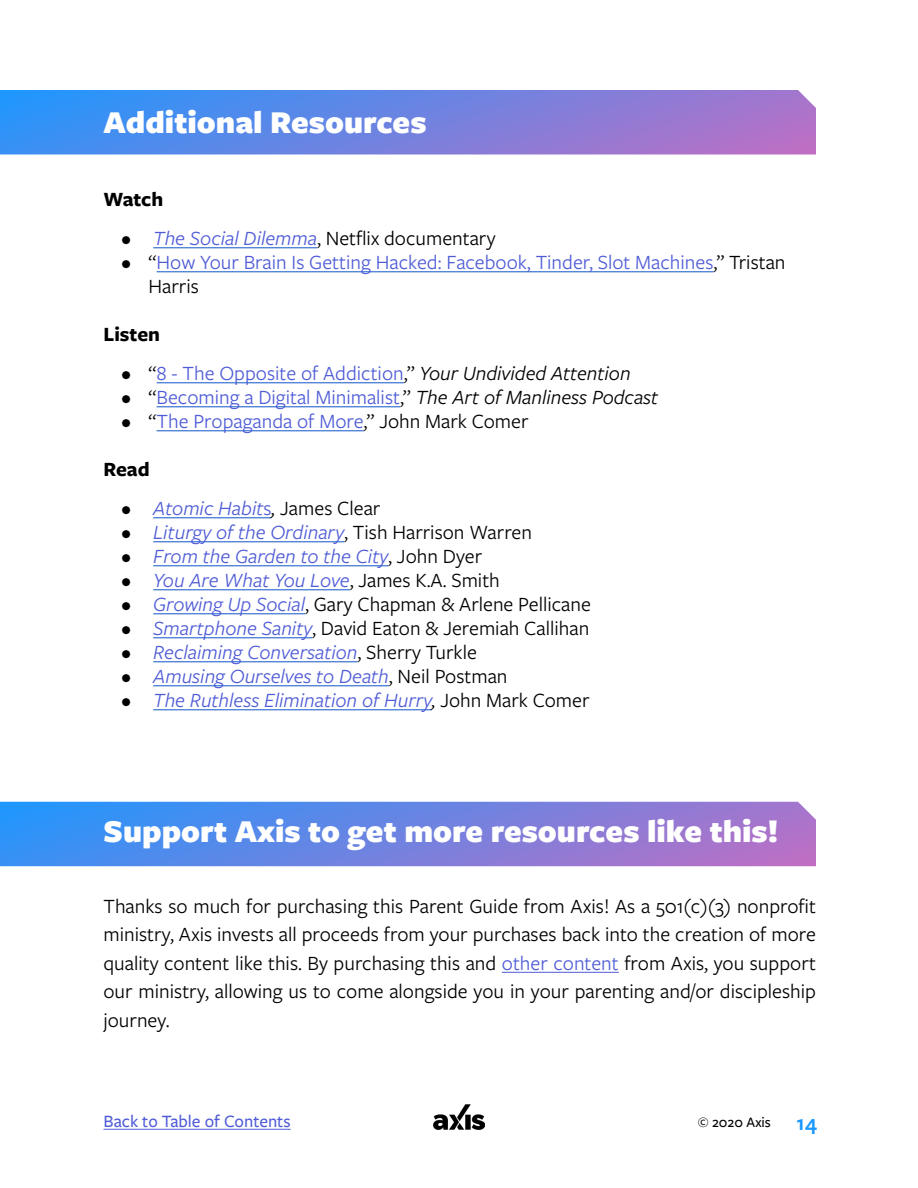
<style>
.page{position:relative;width:918px;height:1188px;background:#fff}
.page>*{position:absolute;margin:0;border:0;box-sizing:border-box;transform-origin:0 0}
.t1{font:900 33px "Freight Sans Pro";color:#fff}
.t2{font:21px/28.5px "Freight Sans Pro";color:#000;text-align:justify}
.t3{font:italic 21px "Freight Sans Pro";color:#4f5cd6}
.t4{font:21px/24px "Freight Sans Pro";color:#4f5cd6}
.t5{font:700 21px "Freight Sans Pro";color:#000}
.t6{font:500 18px "Freight Sans Pro";color:#4f5cd6}
.t7{font:500 15px "Freight Sans Pro";color:#000}
.s1{font-style:italic}
.s2{font-style:italic;color:#4f5cd6}
.s3{color:#000}
.s4{font-style:italic;color:#000}
.s5{font-style:normal}
.s6{font-style:normal;color:#000}
.s7{color:#4f5cd6}
.s8{font-weight:600;font-size:22.5px;color:#1b98ff}
</style>
<div class="page">
<img style="left:434px;top:1104px;width:50px;height:26px">
<hr style="left:153px;top:248px;width:164px;height:1px;background:#15c">
<hr style="left:157px;top:272px;width:557px;height:1px;background:#15c">
<hr style="left:157px;top:383px;width:247px;height:1px;background:#15c">
<hr style="left:157px;top:407px;width:243px;height:1px;background:#15c">
<hr style="left:157px;top:431px;width:207px;height:1px;background:#15c">
<hr style="left:153px;top:518px;width:119px;height:1px;background:#15c">
<hr style="left:153px;top:542px;width:191px;height:1px;background:#15c">
<hr style="left:153px;top:566px;width:235px;height:1px;background:#15c">
<hr style="left:153px;top:590px;width:197px;height:1px;background:#15c">
<hr style="left:153px;top:614px;width:152px;height:1px;background:#15c">
<hr style="left:153px;top:638px;width:159px;height:1px;background:#15c">
<hr style="left:153px;top:662px;width:205px;height:1px;background:#15c">
<hr style="left:153px;top:686px;width:236px;height:1px;background:#15c">
<hr style="left:153px;top:710px;width:279px;height:1px;background:#15c">
<hr style="left:502px;top:972px;width:117px;height:1px;background:#4f5cd6">
<svg style="left:0;top:802px;width:816px;height:64px;background:#6f83e0"></svg>
<svg style="left:0;top:90px;width:816px;height:64px;background:#6f83e0"></svg>
<hr style="left:104px;top:1129px;width:187px;height:1px;background:#4f5cd6">
<h1 class="t1" style="left:104px;top:99px;width:325px">Additional Resources</h1>
<p class="t5" style="left:104px;top:185px;width:61px">Watch</p>
<p class="t2" style="left:121px;top:223px;width:376px"><span class="s1">•</span> <span class="s2">The Social Dilemma</span>, Netflix documentary</p>
<p class="t4" style="left:149px;top:249px;width:639px;text-indent:-27px"><span class="s3">• “</span>How Your Brain Is Getting Hacked: Facebook, Tinder, Slot Machines<span class="s3">,” Tristan<br>Harris</span></p>
<p class="t5" style="left:104px;top:320px;width:58px">Listen</p>
<p class="t4" style="left:121px;top:360px;width:511px"><span class="s3">• “</span>8 - The Opposite of Addiction<span class="s3">,”</span> <span class="s4">Your Undivided Attention</span></p>
<p class="t4" style="left:121px;top:384px;width:538px"><span class="s3">• “</span>Becoming a Digital Minimalist<span class="s3">,”</span> <span class="s4">The Art of Manliness Podcast</span></p>
<p class="t4" style="left:121px;top:408px;width:409px"><span class="s3">• “</span>The Propaganda of More<span class="s3">,” John Mark Comer</span></p>
<p class="t5" style="left:104px;top:455px;width:48px">Read</p>
<p class="t3" style="left:121px;top:494px;width:260px"><span class="s3">•</span> Atomic Habit<span class="s5">s</span><span class="s3">,</span> <span class="s6">James Clear</span></p>
<p class="t3" style="left:121px;top:518px;width:412px"><span class="s3">•</span> Liturgy of the Ordinary<span class="s6">, Tish Harrison Warren</span></p>
<p class="t3" style="left:121px;top:542px;width:362px"><span class="s3">•</span> From the Garden to the City<span class="s6">, John Dyer</span></p>
<p class="t3" style="left:121px;top:566px;width:380px"><span class="s3">•</span> You Are What You Love<span class="s6">, James K.A. Smith</span></p>
<p class="t2" style="left:121px;top:589px;width:471px"><span class="s1">•</span> <span class="s2">Growing Up Social</span>, Gary Chapman &amp; Arlene Pellicane</p>
<p class="t2" style="left:121px;top:613px;width:469px"><span class="s1">•</span> <span class="s2">Smartphone Sanity</span>, David Eaton &amp; Jeremiah Callihan</p>
<p class="t3" style="left:121px;top:638px;width:357px"><span class="s3">•</span> Reclaiming Conversation<span class="s6">, Sherry Turkle</span></p>
<p class="t3" style="left:121px;top:662px;width:388px"><span class="s3">•</span> Amusing Ourselves to Death<span class="s6">, Neil Postman</span></p>
<p class="t3" style="left:121px;top:686px;width:470px"><span class="s3">•</span> The Ruthless Elimination of Hurry<span class="s3">,</span> <span class="s6">John Mark Comer</span></p>
<h1 class="t1" style="left:104px;top:808px;width:676px">Support Axis to get more resources like this!</h1>
<p class="t2" style="left:104px;top:891px;width:714px">Thanks so much for purchasing this Parent Guide from Axis! As a 501(c)(3) nonprofit ministry, Axis invests all proceeds from your purchases back into the creation of more quality content like this. By purchasing this and <span class="s7">other content</span> from Axis, you support our ministry, allowing us to come alongside you in your parenting and/or discipleship journey.</p>
<p class="t6" style="left:104px;top:1109px;width:189px">Back to Table of Contents</p>
<p class="t7" style="left:698px;top:1113px;width:121px">© 2020 Axis <span class="s8">14</span></p>
</div>
